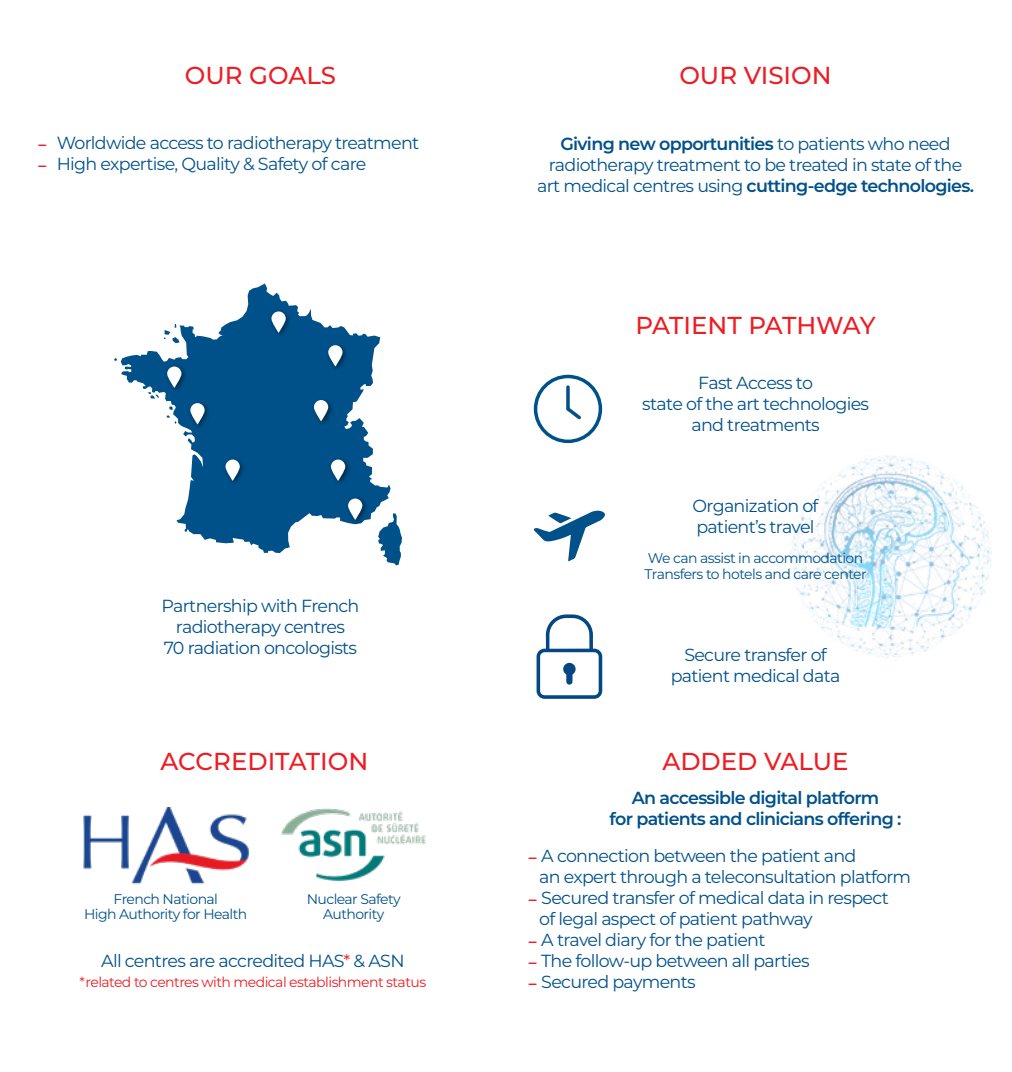
<style>
.page{position:relative;width:1012px;height:1072px;background:#fff}
.page>*{position:absolute;margin:0;border:0;box-sizing:border-box;transform-origin:0 0}
.t1{font:500 24.5px "Montserrat";color:#ed1d24}
.t2{font:500 24.5px "Montserrat";letter-spacing:-.02em;color:#ed1d24}
.t3{font:17.5px/21px "Montserrat";letter-spacing:-.04em;color:#00518a;text-align:center}
.t4{font:600 17.5px/21px "Montserrat";letter-spacing:-.04em;color:#00518a;text-align:center}
.t5{font:14px/15.8px "Montserrat";letter-spacing:-.04em;color:#00518a;text-align:center}
.t6{font:14px "Montserrat";letter-spacing:-.04em;color:#ed1d24}
.s1{font-family:"Courier";color:#ed1d24}
.s2{color:#ed1d24}
.s3{font-weight:600}
</style>
<div class="page">
<img style="left:790px;top:455px;width:202px;height:202px">
<svg style="left:114px;top:283px;width:288px;height:282px"></svg>
<div style="left:163px;top:363px;width:26px;height:31px;background:#000;opacity:.5"></div>
<svg style="left:167px;top:366px;width:14px;height:22px"></svg>
<div style="left:187px;top:399px;width:25px;height:32px;background:#000;opacity:.5"></div>
<svg style="left:190px;top:403px;width:15px;height:21px"></svg>
<div style="left:222px;top:456px;width:25px;height:31px;background:#000;opacity:.5"></div>
<svg style="left:225px;top:459px;width:15px;height:22px"></svg>
<div style="left:344px;top:495px;width:26px;height:31px;background:#000;opacity:.5"></div>
<svg style="left:348px;top:498px;width:14px;height:22px"></svg>
<div style="left:327px;top:456px;width:25px;height:31px;background:#000;opacity:.5"></div>
<svg style="left:331px;top:459px;width:14px;height:22px"></svg>
<div style="left:268px;top:308px;width:25px;height:31px;background:#000;opacity:.5"></div>
<svg style="left:271px;top:311px;width:15px;height:22px"></svg>
<div style="left:325px;top:341px;width:25px;height:32px;background:#000;opacity:.5"></div>
<svg style="left:328px;top:345px;width:15px;height:21px"></svg>
<div style="left:310px;top:396px;width:25px;height:32px;background:#000;opacity:.5"></div>
<svg style="left:314px;top:400px;width:14px;height:21px"></svg>
<svg style="left:534px;top:510px;width:71px;height:51px"></svg>
<div style="left:534px;top:375px;width:68px;height:68px;border:4px solid #00518a;border-radius:50%"></div>
<svg style="left:566px;top:383px;width:18px;height:37px"></svg>
<svg style="left:537px;top:614px;width:65px;height:85px"></svg>
<img style="left:83px;top:808px;width:166px;height:77px">
<img style="left:281px;top:808px;width:145px;height:74px">
<h1 class="t1" style="left:185px;top:58px;width:153px">OUR GOALS</h1>
<h1 class="t1" style="left:679px;top:58px;width:154px">OUR VISION</h1>
<p class="t3" style="left:37px;top:132px;width:384px"><span class="s1">-</span> Worldwide access to radiotherapy treatment</p>
<p class="t3" style="left:37px;top:153px;width:331px"><span class="s1">-</span> High expertise, Quality &amp; Safety of care</p>
<p class="t3" style="left:161px;top:594px;width:199px">Partnership with French radiotherapy centres<br>70 radiation oncologists</p>
<h1 class="t1" style="left:161px;top:744px;width:209px">ACCREDITATION</h1>
<p class="t5" style="left:84px;top:890px;width:165px">French National<br>High Authority for Health</p>
<p class="t5" style="left:307px;top:890px;width:95px">Nuclear Safety<br>Authority</p>
<p class="t3" style="left:101px;top:949px;width:305px">All centres are accredited HAS<span class="s2">*</span> &amp; ASN</p>
<p class="t6" style="left:80px;top:972px;width:348px">*related to centres with medical establishment status</p>
<p class="t3" style="left:537px;top:133px;width:438px"><span class="s3">Giving new opportunities</span> to patients who need radiotherapy treatment to be treated in state of the art medical centres using <span class="s3">cutting-edge technologies.</span></p>
<h1 class="t2" style="left:635px;top:308px;width:242px">PATIENT PATHWAY</h1>
<p class="t3" style="left:642px;top:372px;width:228px">Fast Access to<br>state of the art technologies and treatments</p>
<p class="t3" style="left:693px;top:495px;width:127px;text-align:left">Organization of patient’s travel</p>
<p class="t5" style="left:645px;top:550px;width:224px;text-align:left">We can assist in accommodation<br>Transfers to hotels and care center</p>
<p class="t3" style="left:671px;top:644px;width:171px">Secure transfer of patient medical data</p>
<h1 class="t1" style="left:662px;top:744px;width:188px">ADDED VALUE</h1>
<p class="t4" style="left:609px;top:786px;width:294px">An accessible digital platform<br>for patients and clinicians offering :</p>
<p class="t3" style="left:539px;top:844px;width:373px;text-align:left;text-indent:-12px"><span class="s1">-</span> A connection between the patient and<br>an expert through a teleconsultation platform</p>
<p class="t3" style="left:539px;top:886px;width:351px;text-align:left;text-indent:-12px"><span class="s1">-</span> Secured transfer of medical data in respect of legal aspect of patient pathway</p>
<p class="t3" style="left:528px;top:928px;width:239px"><span class="s1">-</span> A travel diary for the patient</p>
<p class="t3" style="left:528px;top:949px;width:284px"><span class="s1">-</span> The follow-up between all parties</p>
<p class="t3" style="left:528px;top:970px;width:170px"><span class="s1">-</span> Secured payments</p>
</div>
